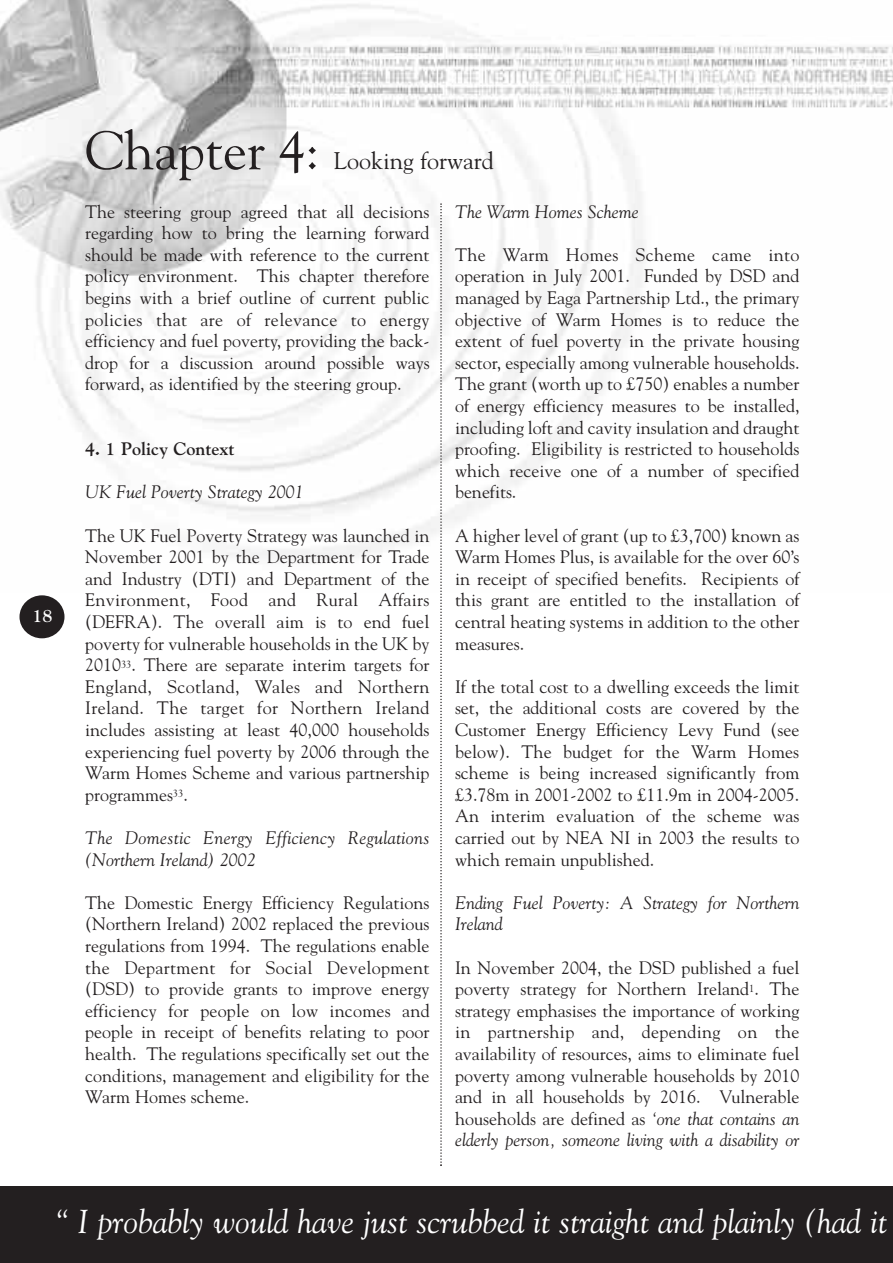
<style>
.page{position:relative;width:893px;height:1263px;background:#fff}
.page>*{position:absolute;margin:0;border:0;box-sizing:border-box;transform-origin:0 0}
.t1{font:54px "Goudy";color:#231f20}
.t2{font:italic 33px "Goudy";color:#fff}
.t3{font:24px "Goudy";color:#231f20}
.t4{font:18px/21.6px "Goudy";color:#231f20;text-align:justify}
.t5{font:italic 18px/21.6px "Goudy";color:#231f20}
.t6{font:italic 18px/21.6px "Goudy";letter-spacing:.02em;color:#231f20}
.t7{font:700 18px "Goudy";color:#231f20}
.t8{font:700 18px "Goudy";color:#fff}
.s1{font-style:italic}
</style>
<div class="page">
<img style="left:0;top:0;width:893px;height:560px">
<div style="left:20px;top:595px;width:44px;height:43px;background:#231f20;border-radius:50%"></div>
<svg style="left:440px;top:203px;width:2px;height:963px"></svg>
<div style="left:0;top:1186px;width:893px;height:77px;background:#231f20"></div>
<p class="t8" style="left:33px;top:605px;width:22px">18</p>
<h1 class="t1" style="left:85px;top:119px;width:235px">Chapter 4:</h1>
<h3 class="t3" style="left:334px;top:147px;width:161px">Looking forward</h3>
<p class="t4" style="left:85px;top:200px;width:346px">The steering group agreed that all decisions regarding how to bring the learning forward should be made with reference to the current policy environment. This chapter therefore begins with a brief outline of current public policies that are of relevance to energy efficiency and fuel poverty, providing the back&shy;drop for a discussion around possible ways forward, as identified by the steering group.</p>
<p class="t7" style="left:85px;top:438px;width:151px">4. 1 Policy Context</p>
<p class="t5" style="left:85px;top:481px;width:220px">UK Fuel Poverty Strategy 2001</p>
<p class="t4" style="left:85px;top:524px;width:346px">The UK Fuel Poverty Strategy was launched in November 2001 by the Department for Trade and Industry (DTI) and Department of the Environment, Food and Rural Affairs (DEFRA). The overall aim is to end fuel poverty for vulnerable households in the UK by 2010<sup>33</sup>. There are separate interim targets for England, Scotland, Wales and Northern Ireland. The target for Northern Ireland includes assisting at least 40,000 households experiencing fuel poverty by 2006 through the Warm Homes Scheme and various partnership programmes<sup>33</sup>.</p>
<p class="t6" style="left:85px;top:827px;width:346px">The Domestic Energy Efficiency Regulations (Northern Ireland) 2002</p>
<p class="t4" style="left:85px;top:892px;width:346px">The Domestic Energy Efficiency Regulations (Northern Ireland) 2002 replaced the previous regulations from 1994. The regulations enable the Department for Social Development (DSD) to provide grants to improve energy efficiency for people on low incomes and people in receipt of benefits relating to poor health. The regulations specifically set out the conditions, management and eligibility for the Warm Homes scheme.</p>
<p class="t5" style="left:455px;top:200px;width:185px">The Warm Homes Scheme</p>
<p class="t4" style="left:455px;top:244px;width:346px">The Warm Homes Scheme came into operation in July 2001. Funded by DSD and managed by Eaga Partnership Ltd., the primary objective of Warm Homes is to reduce the extent of fuel poverty in the private housing sector, especially among vulnerable households.<br>The grant (worth up to £750) enables a number of energy efficiency measures to be installed, including loft and cavity insulation and draught proofing. Eligibility is restricted to households which receive one of a number of specified benefits.</p>
<p class="t4" style="left:455px;top:524px;width:346px">A higher level of grant (up to £3,700) known as Warm Homes Plus, is available for the over 60’s in receipt of specified benefits. Recipients of this grant are entitled to the installation of central heating systems in addition to the other measures.</p>
<p class="t4" style="left:455px;top:676px;width:346px">If the total cost to a dwelling exceeds the limit set, the additional costs are covered by the Customer Energy Efficiency Levy Fund (see below). The budget for the Warm Homes scheme is being increased significantly from £3.78m in 2001-2002 to £11.9m in 2004-2005.<br>An interim evaluation of the scheme was carried out by NEA NI in 2003 the results to which remain unpublished.</p>
<p class="t5" style="left:455px;top:892px;width:346px">Ending Fuel Poverty: A Strategy for Northern<br>Ireland</p>
<p class="t4" style="left:455px;top:956px;width:346px">In November 2004, the DSD published a fuel poverty strategy for Northern Ireland<sup>1</sup>. The strategy emphasises the importance of working in partnership and, depending on the availability of resources, aims to eliminate fuel poverty among vulnerable households by 2010 and in all households by 2016. Vulnerable households are defined as <span class="s1">‘one that contains an elderly person, someone living with a disability or</span></p>
<h2 class="t2" style="left:54px;top:1202px;width:834px">“ I probably would have just scrubbed it straight and plainly (had it</h2>
</div>
